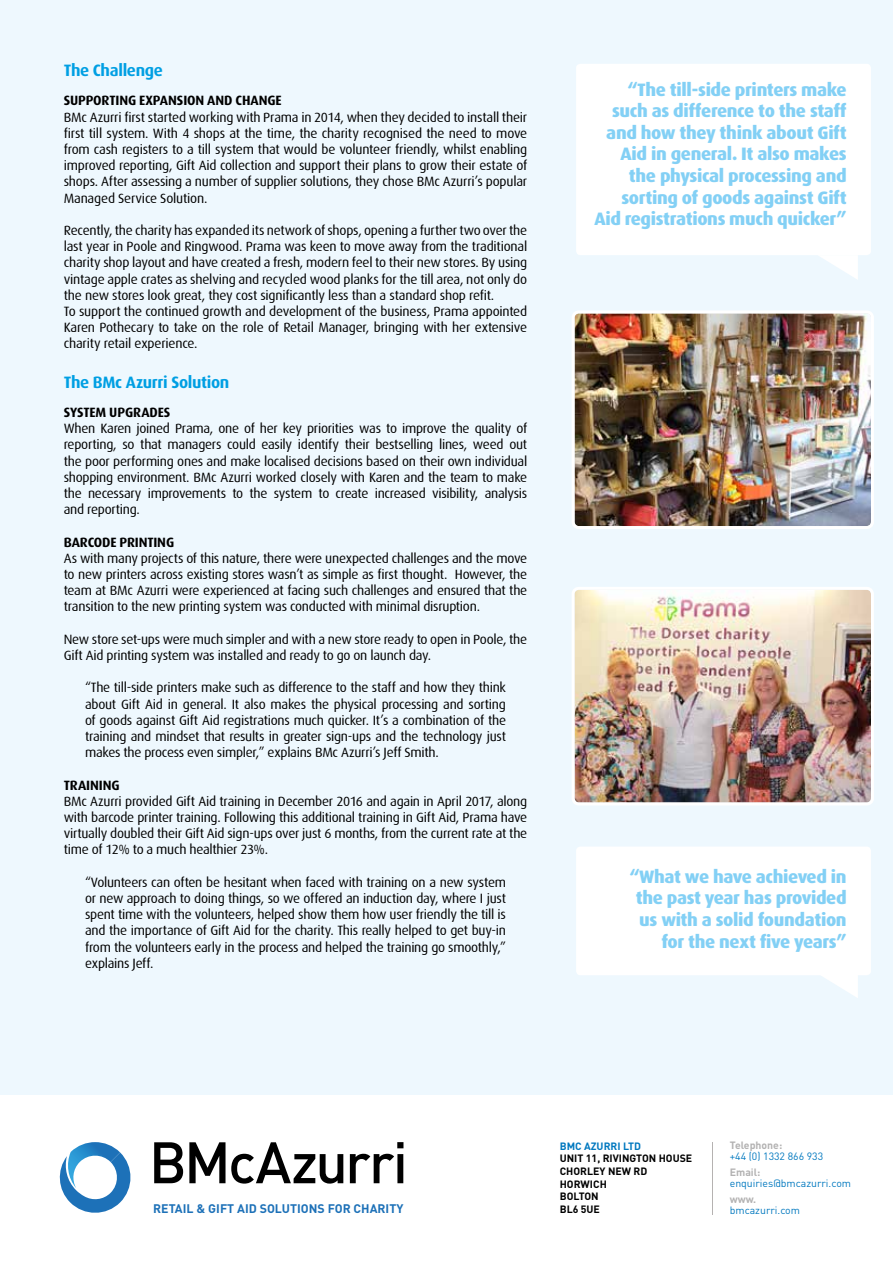
<style>
.page{position:relative;width:893px;height:1263px;background:#fff}
.page>*{position:absolute;margin:0;border:0;box-sizing:border-box;transform-origin:0 0}
.t1{font:800 18px/21.6px "Dax";letter-spacing:-.02em;color:#83d0f5;text-align:right}
.t2{font:700 16.5px "Dax";letter-spacing:-.02em;color:#009fe3}
.t3{font:13.5px/16.2px "Dax";letter-spacing:-.02em;color:#000;text-align:justify}
.t4{font:700 13.5px "Dax";letter-spacing:-.01em;color:#000}
.t5{font:700 12.3px "DIN";color:#1d71b8}
.t6{font:700 10.5px/12.6px "DIN";color:#000}
.t7{font:10.5px "DIN";color:#0078bf}
.t8{font:700 10.5px "DIN";color:#b3b2b2}
.t9{font:700 10.5px "DIN";color:#0078bf}
</style>
<div class="page">
<div style="left:0;top:0;width:893px;height:1094px;background:#eef8fe"></div>
<div style="left:576px;top:64px;width:295px;height:191px;background:#fff;border-radius:4px"></div>
<svg style="left:818px;top:255px;width:40px;height:24px"></svg>
<div style="left:576px;top:846px;width:295px;height:129px;background:#fff;border-radius:4px"></div>
<svg style="left:821px;top:975px;width:37px;height:23px"></svg>
<hr style="left:712px;top:1142px;width:1px;height:72px;background:#b5b2b1">
<svg style="left:59px;top:1142px;width:72px;height:71px"></svg>
<svg style="left:154px;top:1142px;width:29px;height:41px"></svg>
<svg style="left:189px;top:1142px;width:154px;height:41px"></svg>
<svg style="left:350px;top:1142px;width:53px;height:41px"></svg>
<img style="left:576px;top:314px;width:294px;height:211px">
<div style="left:572px;top:310px;width:302px;height:219px;border:3px solid #fff;border-radius:6px"></div>
<img style="left:576px;top:591px;width:294px;height:210px">
<div style="left:572px;top:587px;width:302px;height:218px;border:3px solid #fff;border-radius:6px"></div>
<p class="t2" style="left:64px;top:61px;width:101px">The Challenge</p>
<p class="t4" style="left:64px;top:93px;width:219px">SUPPORTING EXPANSION AND CHANGE</p>
<p class="t3" style="left:64px;top:109px;width:465px">BMc Azurri first started working with Prama in 2014, when they decided to install their first till system. With 4 shops at the time, the charity recognised the need to move from cash registers to a till system that would be volunteer friendly, whilst enabling improved reporting, Gift Aid collection and support their plans to grow their estate of shops. After assessing a number of supplier solutions, they chose BMc Azurri’s popular Managed Service Solution.</p>
<p class="t3" style="left:64px;top:222px;width:465px;text-align:left">Recently, the charity has expanded its network of shops, opening a further two over the last year in Poole and Ringwood. Prama was keen to move away from the traditional charity shop layout and have created a fresh, modern feel to their new stores. By using vintage apple crates as shelving and recycled wood planks for the till area, not only do the new stores look great, they cost significantly less than a standard shop refit.<br>To support the continued growth and development of the business, Prama appointed Karen Pothecary to take on the role of Retail Manager, bringing with her extensive charity retail experience.</p>
<p class="t2" style="left:64px;top:373px;width:167px">The BMc Azurri Solution</p>
<p class="t4" style="left:64px;top:405px;width:108px">SYSTEM UPGRADES</p>
<p class="t3" style="left:64px;top:421px;width:465px">When Karen joined Prama, one of her key priorities was to improve the quality of reporting, so that managers could easily identify their bestselling lines, weed out the poor performing ones and make localised decisions based on their own individual shopping environment. BMc Azurri worked closely with Karen and the team to make the necessary improvements to the system to create increased visibility, analysis and reporting.</p>
<p class="t4" style="left:64px;top:534px;width:112px">BARCODE PRINTING</p>
<p class="t3" style="left:64px;top:550px;width:465px">As with many projects of this nature, there were unexpected challenges and the move to new printers across existing stores wasn’t as simple as first thought. However, the team at BMc Azurri were experienced at facing such challenges and ensured that the transition to the new printing system was conducted with minimal disruption.</p>
<p class="t3" style="left:64px;top:631px;width:465px">New store set-ups were much simpler and with a new store ready to open in Poole, the<br>Gift Aid printing system was installed and ready to go on launch day.</p>
<p class="t3" style="left:85px;top:680px;width:423px">“The till-side printers make such as difference to the staff and how they think about Gift Aid in general. It also makes the physical processing and sorting of goods against Gift Aid registrations much quicker. It’s a combination of the training and mindset that results in greater sign-ups and the technology just makes the process even simpler,” explains BMc Azurri’s Jeff Smith.</p>
<p class="t4" style="left:64px;top:777px;width:57px">TRAINING</p>
<p class="t3" style="left:64px;top:793px;width:465px">BMc Azurri provided Gift Aid training in December 2016 and again in April 2017, along with barcode printer training. Following this additional training in Gift Aid, Prama have virtually doubled their Gift Aid sign-ups over just 6 months, from the current rate at the time of 12% to a much healthier 23%.</p>
<p class="t3" style="left:85px;top:874px;width:423px">“Volunteers can often be hesitant when faced with training on a new system or new approach to doing things, so we offered an induction day, where I just spent time with the volunteers, helped show them how user friendly the till is and the importance of Gift Aid for the charity. This really helped to get buy-in from the volunteers early in the process and helped the training go smoothly,” explains Jeff.</p>
<h1 class="t1" style="left:594px;top:79px;width:254px">“The till-side printers make such as difference to the staff and how they think about Gift<br>Aid in general. It also makes the physical processing and sorting of goods against Gift<br>Aid registrations much quicker”</h1>
<h1 class="t1" style="left:629px;top:866px;width:219px">“What we have achieved in the past year has provided us with a solid foundation for the next five years”</h1>
<p class="t8" style="left:730px;top:1138px;width:54px">Telephone:</p>
<p class="t7" style="left:730px;top:1149px;width:95px">+44 (0) 1332 866 933</p>
<p class="t8" style="left:730px;top:1165px;width:32px">Email:</p>
<p class="t7" style="left:730px;top:1176px;width:123px">enquiries@bmcazurri.com</p>
<p class="t8" style="left:730px;top:1192px;width:28px">www.</p>
<p class="t9" style="left:560px;top:1139px;width:83px">BMC AZURRI LTD</p>
<p class="t6" style="left:560px;top:1152px;width:134px">UNIT 11, RIVINGTON HOUSE<br>CHORLEY NEW RD<br>HORWICH<br>BOLTON<br>BL6 5UE</p>
<p class="t5" style="left:153px;top:1200px;width:252px">RETAIL &amp; GIFT AID SOLUTIONS FOR CHARITY</p>
<p class="t7" style="left:730px;top:1203px;width:72px">bmcazurri.com</p>
</div>
